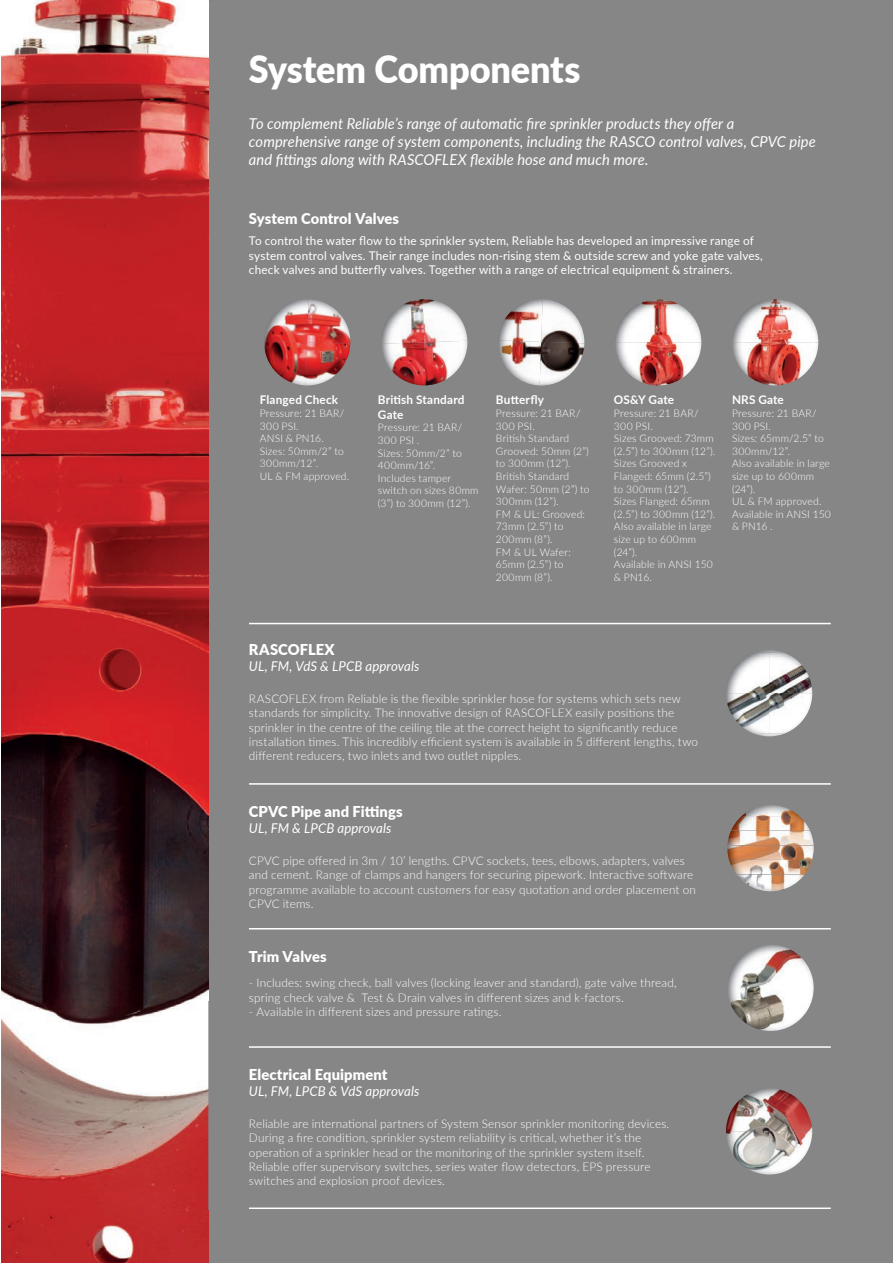
<style>
.page{position:relative;width:893px;height:1263px;background:#fff}
.page>*{position:absolute;margin:0;border:0;box-sizing:border-box;transform-origin:0 0}
.t1{font:900 37.8px "Lato";letter-spacing:-.005em;color:#fff;scale:.95 1}
.t2{font:italic 15px/18px "Lato";letter-spacing:.005em;color:#fff}
.t3{font:900 15px "Lato";letter-spacing:.005em;color:#fff}
.t4{font:italic 13.5px "Lato";letter-spacing:.005em;color:#fff}
.t5{font:300 12px/14.4px "Lato";letter-spacing:.015em;color:#fff}
.t6{font:12px/14.4px "Lato";letter-spacing:.015em;color:#fff}
.t7{font:700 12px/14.4px "Lato";letter-spacing:.015em;color:#fff}
.t8{font:300 10.5px/12.6px "Lato";letter-spacing:.02em;color:#fff}
</style>
<div class="page">
<div style="left:208px;top:0;width:685px;height:1263px;background:#868687"></div>
<hr style="left:249px;top:623px;width:582px;height:1px;background:#fff">
<img style="left:616px;top:299px;width:85px;height:86px">
<img style="left:382px;top:299px;width:41px;height:43px">
<img style="left:423px;top:299px;width:44px;height:86px">
<img style="left:382px;top:342px;width:44px;height:43px">
<svg style="left:531px;top:384px;width:19px;height:1px"></svg>
<img style="left:499px;top:300px;width:41px;height:40px">
<img style="left:540px;top:299px;width:44px;height:85px">
<img style="left:499px;top:340px;width:42px;height:44px">
<img style="left:265px;top:299px;width:42px;height:42px">
<img style="left:307px;top:299px;width:43px;height:42px">
<img style="left:264px;top:341px;width:86px;height:44px">
<img style="left:733px;top:299px;width:85px;height:86px">
<hr style="left:249px;top:783px;width:582px;height:2px;background:#fff">
<hr style="left:249px;top:928px;width:582px;height:1px;background:#fff">
<hr style="left:249px;top:1046px;width:582px;height:2px;background:#fff">
<img style="left:756px;top:734px;width:27px;height:2px">
<img style="left:760px;top:650px;width:24px;height:3px">
<img style="left:727px;top:653px;width:85px;height:81px">
<img style="left:742px;top:805px;width:57px;height:11px">
<img style="left:731px;top:816px;width:79px;height:15px">
<img style="left:727px;top:831px;width:87px;height:29px">
<img style="left:729px;top:860px;width:83px;height:14px">
<img style="left:737px;top:874px;width:68px;height:15px">
<img style="left:757px;top:889px;width:26px;height:2px">
<img style="left:727px;top:945px;width:87px;height:86px;border-radius:43px">
<img style="left:726px;top:1089px;width:86px;height:85px">
<hr style="left:249px;top:1207px;width:582px;height:2px;background:#fff">
<img style="left:1px;top:0;width:207px;height:1210px">
<img style="left:193px;top:1210px;width:15px;height:53px">
<img style="left:1px;top:1169px;width:192px;height:94px">
<h1 class="t1" style="left:249px;top:40px;width:350px">System Components</h1>
<p class="t2" style="left:249px;top:114px;width:568px">To complement Reliable’s range of automatic fire sprinkler products they offer a comprehensive range of system components, including the RASCO control valves, CPVC pipe and fittings along with RASCOFLEX flexible hose and much more.</p>
<p class="t3" style="left:249px;top:207px;width:152px">System Control Valves</p>
<p class="t6" style="left:249px;top:233px;width:515px">To control the water flow to the sprinkler system, Reliable has developed an impressive range of system control valves. Their range includes non-rising stem &amp; outside screw and yoke gate valves, check valves and butterfly valves. Together with a range of electrical equipment &amp; strainers.</p>
<p class="t7" style="left:260px;top:392px;width:80px">Flanged Check</p>
<p class="t8" style="left:260px;top:406px;width:91px">Pressure: 21 BAR/<br>300 PSI.<br>ANSI &amp; PN16.<br>Sizes: 50mm/2” to<br>300mm/12”.<br>UL &amp; FM approved.</p>
<p class="t7" style="left:378px;top:392px;width:88px">British Standard<br>Gate</p>
<p class="t8" style="left:378px;top:421px;width:102px">Pressure: 21 BAR/<br>300 PSI .<br>Sizes: 50mm/2” to<br>400mm/16”.<br>Includes tamper switch on sizes 80mm (3”) to 300mm (12”).</p>
<p class="t7" style="left:496px;top:392px;width:50px">Butterfly</p>
<p class="t8" style="left:496px;top:406px;width:95px">Pressure: 21 BAR/<br>300 PSI.<br>British Standard<br>Grooved: 50mm (2”) to 300mm (12”).<br>British Standard<br>Wafer: 50mm (2”) to<br>300mm (12”).<br>FM &amp; UL: Grooved:<br>73mm (2.5”) to<br>200mm (8”).<br>FM &amp; UL Wafer:<br>65mm (2.5”) to<br>200mm (8”).</p>
<p class="t7" style="left:614px;top:392px;width:62px">OS&amp;Y Gate</p>
<p class="t8" style="left:614px;top:406px;width:103px">Pressure: 21 BAR/<br>300 PSI.<br>Sizes Grooved: 73mm (2.5”) to 300mm (12”).<br>Sizes Grooved x<br>Flanged: 65mm (2.5”) to 300mm (12”).<br>Sizes Flanged: 65mm (2.5”) to 300mm (12”).<br>Also available in large size up to 600mm (24”).<br>Available in ANSI 150 &amp; PN16.</p>
<p class="t7" style="left:732px;top:392px;width:53px">NRS Gate</p>
<p class="t8" style="left:732px;top:406px;width:100px">Pressure: 21 BAR/<br>300 PSI.<br>Sizes: 65mm/2.5” to<br>300mm/12”.<br>Also available in large size up to 600mm (24”).<br>UL &amp; FM approved.<br>Available in ANSI 150 &amp; PN16 .</p>
<p class="t3" style="left:249px;top:638px;width:87px">RASCOFLEX</p>
<p class="t4" style="left:249px;top:657px;width:172px">UL, FM, VdS &amp; LPCB approvals</p>
<p class="t5" style="left:249px;top:691px;width:450px">RASCOFLEX from Reliable is the flexible sprinkler hose for systems which sets new standards for simplicity. The innovative design of RASCOFLEX easily positions the sprinkler in the centre of the ceiling tile at the correct height to significantly reduce installation times. This incredibly efficient system is available in 5 different lengths, two different reducers, two inlets and two outlet nipples.</p>
<p class="t3" style="left:249px;top:800px;width:155px">CPVC Pipe and Fittings</p>
<p class="t4" style="left:249px;top:819px;width:144px">UL, FM &amp; LPCB approvals</p>
<p class="t5" style="left:249px;top:853px;width:448px">CPVC pipe offered in 3m / 10’ lengths. CPVC sockets, tees, elbows, adapters, valves and cement. Range of clamps and hangers for securing pipework. Interactive software programme available to account customers for easy quotation and order placement on CPVC items.</p>
<p class="t3" style="left:249px;top:945px;width:79px">Trim Valves</p>
<p class="t5" style="left:249px;top:975px;width:429px">- Includes: swing check, ball valves (locking leaver and standard), gate valve thread, spring check valve &amp; Test &amp; Drain valves in different sizes and k-factors.</p>
<p class="t5" style="left:249px;top:1004px;width:254px">- Available in different sizes and pressure ratings.</p>
<p class="t3" style="left:249px;top:1063px;width:140px">Electrical Equipment</p>
<p class="t4" style="left:249px;top:1082px;width:172px">UL, FM, LPCB &amp; VdS approvals</p>
<p class="t5" style="left:249px;top:1116px;width:422px">Reliable are international partners of System Sensor sprinkler monitoring devices.<br>During a fire condition, sprinkler system reliability is critical, whether it’s the operation of a sprinkler head or the monitoring of the sprinkler system itself.<br>Reliable offer supervisory switches, series water flow detectors, EPS pressure switches and explosion proof devices.</p>
</div>
